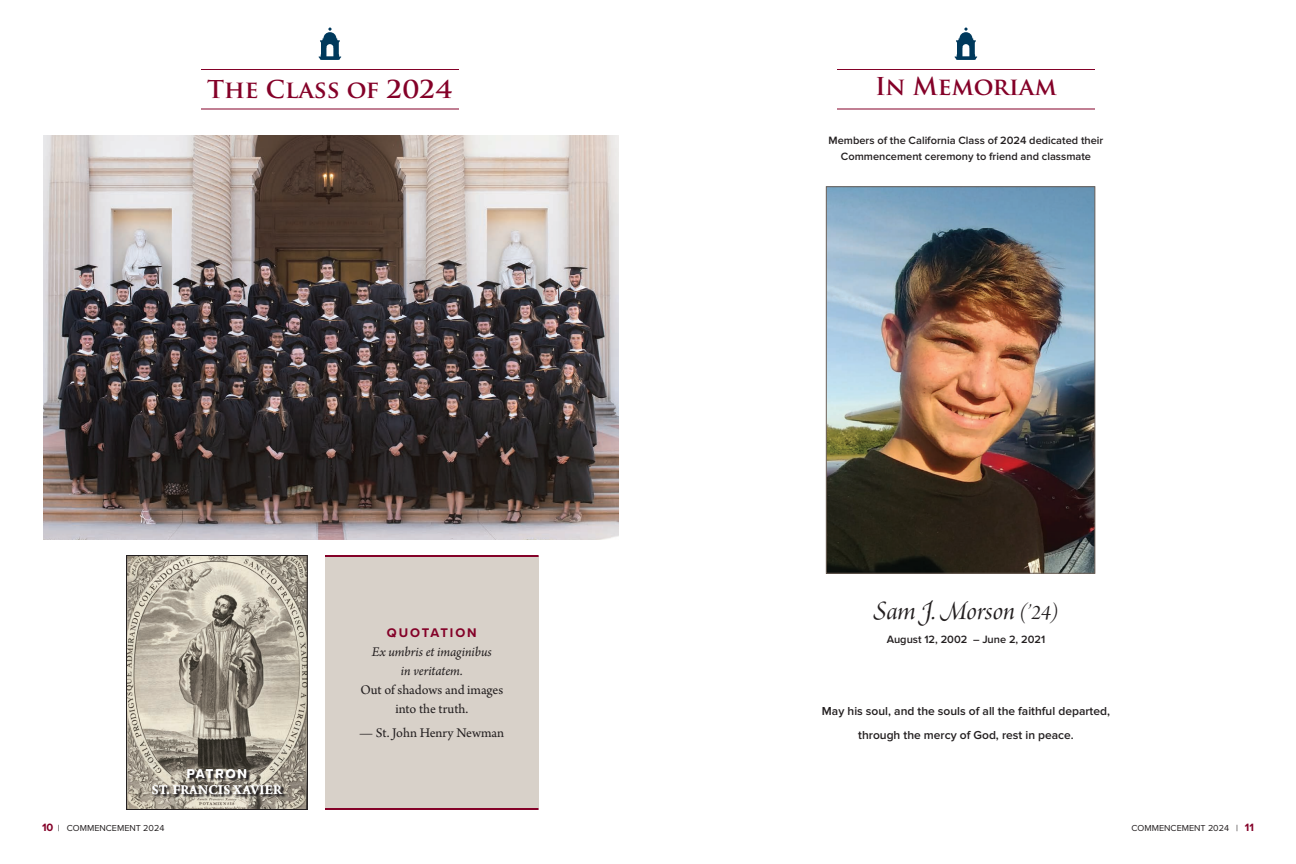
<style>
.page{position:relative;width:1296px;height:864px;background:#fff}
.page>*{position:absolute;margin:0;border:0;box-sizing:border-box;transform-origin:0 0}
.Body_paragraph{font:28px "Arno Pro Italic Display";letter-spacing:-.005em;color:#231f20}
.Headline{font:700 24px "Trajan Pro";color:#840128}
.t1{font:14px "Arno Pro";color:#231f20}
.t2{font:italic 14px "Arno Pro";letter-spacing:-.005em;color:#231f20}
.t3{font:600 14px "Arno Pro";letter-spacing:.02em;color:#fff}
.Cover_-_speaker_name{font:700 13px "Proxima Nova";letter-spacing:.15em;color:#840128}
.t4{font:700 13px "Proxima Nova";letter-spacing:.15em;color:#fff}
.Body_paragraph-2{font:600 12px/24px "Proxima Nova";color:#231f20;text-align:center}
.Body_paragraph-3{font:600 11px/16px "Proxima Nova";color:#231f20;text-align:center}
.t5{font:9px "Proxima Nova";color:#231f20}
.s1{font-size:28px}
.s2{font-size:22px}
.s3{font-weight:700;font-size:11px;color:#840128}
</style>
<div class="page">
<img style="left:43px;top:135px;width:576px;height:405px">
<div style="left:325px;top:556px;width:214px;height:252px;background:#d8d1c9"></div>
<hr style="left:325px;top:555px;width:214px;height:2px;background:#840128">
<hr style="left:325px;top:808px;width:214px;height:2px;background:#840128">
<hr style="left:201px;top:69px;width:258px;height:1px;background:#840128">
<hr style="left:201px;top:108px;width:258px;height:2px;background:#840128">
<svg style="left:318px;top:28px;width:23px;height:32px"></svg>
<hr style="left:837px;top:69px;width:258px;height:1px;background:#840128">
<hr style="left:837px;top:108px;width:258px;height:2px;background:#840128">
<svg style="left:954px;top:28px;width:23px;height:32px"></svg>
<img style="left:828px;top:188px;width:265px;height:384px">
<div style="left:826px;top:186px;width:269px;height:388px;border:1px solid #6f6259"></div>
<img style="left:128px;top:557px;width:178px;height:251px">
<div style="left:126px;top:555px;width:182px;height:255px;border:1px solid #231f20"></div>
<svg style="left:153px;top:769px;width:133px;height:29px;background:#868076"></svg>
<p class="Headline" style="left:207px;top:74px;width:247px">The Class of <span class="s1">2024</span></p>
<p class="Headline" style="left:875px;top:71px;width:183px">In Memoriam</p>
<p class="Body_paragraph-3" style="left:829px;top:132px;width:276px">Members of the California Class of 2024 dedicated their<br>Commencement ceremony to friend and classmate</p>
<p class="t4" style="left:187px;top:764px;width:62px">PATRON</p>
<p class="t3" style="left:152px;top:782px;width:132px">ST. FRANCIS XAVIER</p>
<p class="Cover_-_speaker_name" style="left:387px;top:623px;width:91px">QUOTATION</p>
<p class="t2" style="left:372px;top:644px;width:121px">Ex umbris et imaginibus</p>
<p class="t2" style="left:401px;top:663px;width:63px">in veritatem.</p>
<p class="t1" style="left:360px;top:682px;width:144px">Out of shadows and images</p>
<p class="t1" style="left:395px;top:701px;width:74px">into the truth.</p>
<p class="t1" style="left:359px;top:725px;width:146px">— St. John Henry Newman</p>
<p class="Body_paragraph" style="left:874px;top:595px;width:186px">Sam J. Morson <span class="s2">(’24)</span></p>
<p class="Body_paragraph-3" style="left:887px;top:632px;width:160px">August 12, 2002 – June 2, 2021</p>
<p class="Body_paragraph-2" style="left:822px;top:700px;width:290px">May his soul, and the souls of all the faithful departed, through the mercy of God, rest in peace.</p>
<p class="t5" style="left:42px;top:821px;width:124px"><span class="s3">10</span> | COMMENCEMENT 2024</p>
<p class="t5" style="left:1132px;top:821px;width:124px">COMMENCEMENT 2024 | <span class="s3">11</span></p>
</div>
